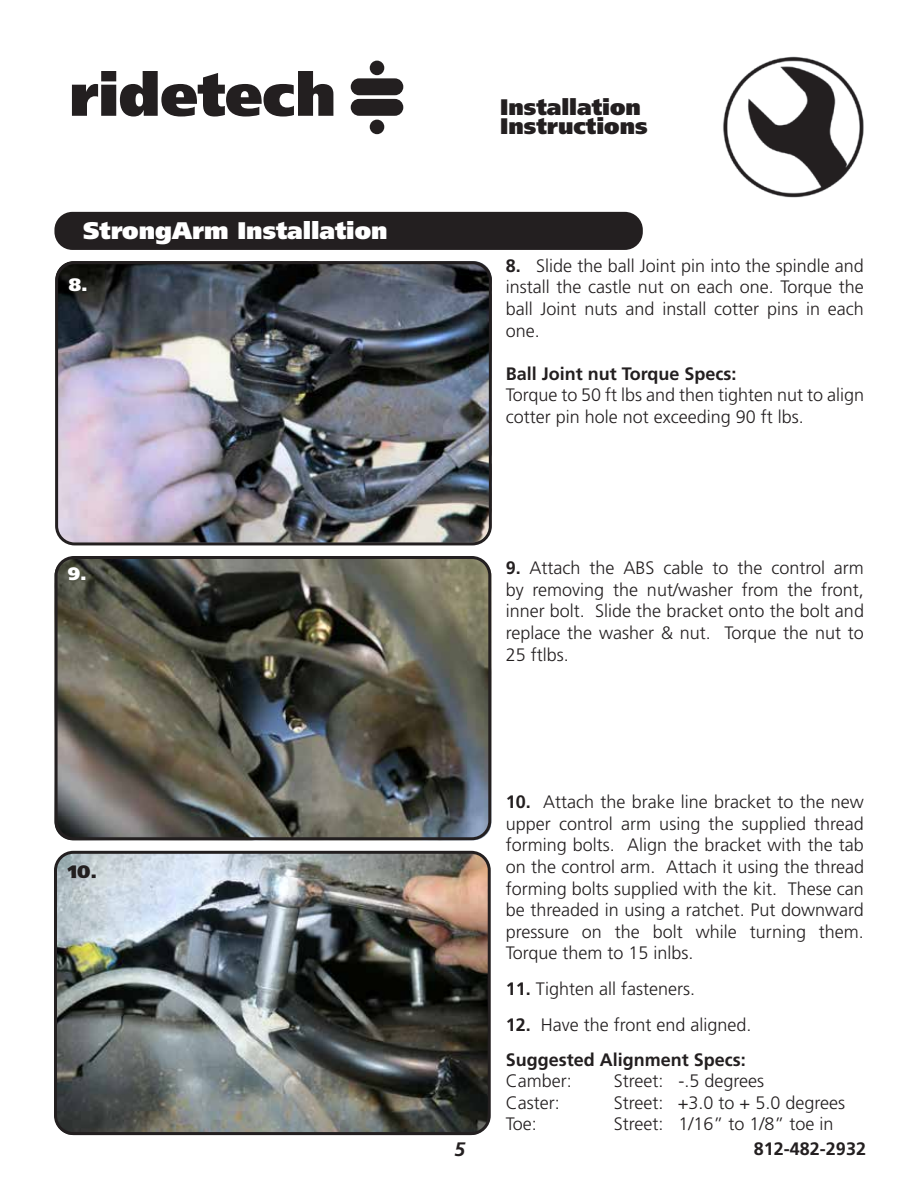
<style>
.page{position:relative;width:918px;height:1188px;background:#fff}
.page>*{position:absolute;margin:0;border:0;box-sizing:border-box;transform-origin:0 0}
.t1{font:900 24px "Frutiger LT Pro";color:#fff}
.t2{font:900 22.5px/19.5px "Frutiger LT Pro";color:#231f20}
.t3{font:italic 700 19.5px "Frutiger LT Pro";color:#231f20}
.t4{font:300 18px/21.6px "Frutiger LT Pro";color:#231f20;text-align:justify}
.t5{font:700 18px/34.2px "Frutiger LT Pro";color:#231f20}
.t6{font:900 18px "Frutiger LT Pro";color:#fff}
.t7{font:900 18px "Frutiger LT Pro";color:#231f20}
.s1{font-weight:700}
.s2{font-weight:300}
</style>
<div class="page">
<img style="left:723px;top:56px;width:141px;height:142px">
<svg style="left:72px;top:71px;width:261px;height:46px"></svg>
<div style="left:351px;top:78px;width:52px;height:17px;background:#231f20;border-radius:8px"></div>
<div style="left:351px;top:99px;width:52px;height:17px;background:#231f20;border-radius:8px"></div>
<div style="left:370px;top:61px;width:14px;height:14px;background:#231f20;border-radius:50%"></div>
<div style="left:370px;top:120px;width:14px;height:14px;background:#231f20;border-radius:50%"></div>
<img style="left:58px;top:855px;width:429px;height:280px">
<img style="left:55px;top:560px;width:436px;height:280px">
<img style="left:59px;top:261px;width:433px;height:280px">
<div style="left:55px;top:261px;width:437px;height:284px;border:3px solid #231f20;border-radius:18px"></div>
<div style="left:54px;top:212px;width:589px;height:38px;background:#231f20;border-radius:18px"></div>
<div style="left:54px;top:851px;width:437px;height:284px;border:3px solid #231f20;border-radius:18px"></div>
<div style="left:55px;top:556px;width:436px;height:284px;border:3px solid #231f20;border-radius:18px"></div>
<h1 class="t1" style="left:83px;top:216px;width:306px">StrongArm Installation</h1>
<p class="t6" style="left:69px;top:274px;width:20px">8.</p>
<p class="t6" style="left:68px;top:563px;width:20px">9.</p>
<p class="t7" style="left:68px;top:860px;width:31px">10.</p>
<p class="t2" style="left:500px;top:97px;width:149px">Installation<br>Instructions</p>
<p class="t4" style="left:506px;top:255px;width:360px"><span class="s1">8.</span> Slide the ball Joint pin into the spindle and install the castle nut on each one. Torque the ball Joint nuts and install cotter pins in each one.</p>
<p class="t5" style="left:506px;top:357px;width:232px">Ball Joint nut Torque Specs:</p>
<p class="t4" style="left:506px;top:385px;width:360px">Torque to 50 ft lbs and then tighten nut to align cotter pin hole not exceeding 90 ft lbs.</p>
<p class="t4" style="left:506px;top:557px;width:360px"><span class="s1">9.</span> Attach the ABS cable to the control arm by removing the nut/washer from the front, inner bolt. Slide the bracket onto the bolt and replace the washer &amp; nut. Torque the nut to 25 ftlbs.</p>
<p class="t4" style="left:506px;top:791px;width:360px"><span class="s1">10.</span> Attach the brake line bracket to the new upper control arm using the supplied thread forming bolts. Align the bracket with the tab on the control arm. Attach it using the thread forming bolts supplied with the kit. These can be threaded in using a ratchet. Put downward pressure on the bolt while turning them.<br>Torque them to 15 inlbs.</p>
<p class="t4" style="left:506px;top:979px;width:191px"><span class="s1">11.</span> Tighten all fasteners.</p>
<p class="t5" style="left:506px;top:1008px;width:247px">12. <span class="s2">Have the front end aligned.<br></span>Suggested Alignment Specs:</p>
<p class="t4" style="left:506px;top:1070px;width:68px">Camber:</p>
<p class="t4" style="left:614px;top:1070px;width:152px">Street: -.5 degrees</p>
<p class="t4" style="left:506px;top:1092px;width:55px">Caster:</p>
<p class="t4" style="left:614px;top:1092px;width:233px">Street: +3.0 to + 5.0 degrees</p>
<p class="t4" style="left:506px;top:1114px;width:33px">Toe:</p>
<p class="t4" style="left:614px;top:1114px;width:221px">Street: 1/16” to 1/8” toe in</p>
<p class="t3" style="left:454px;top:1138px;width:12px">5</p>
<p class="t5" style="left:754px;top:1132px;width:114px">812-482-2932</p>
</div>
